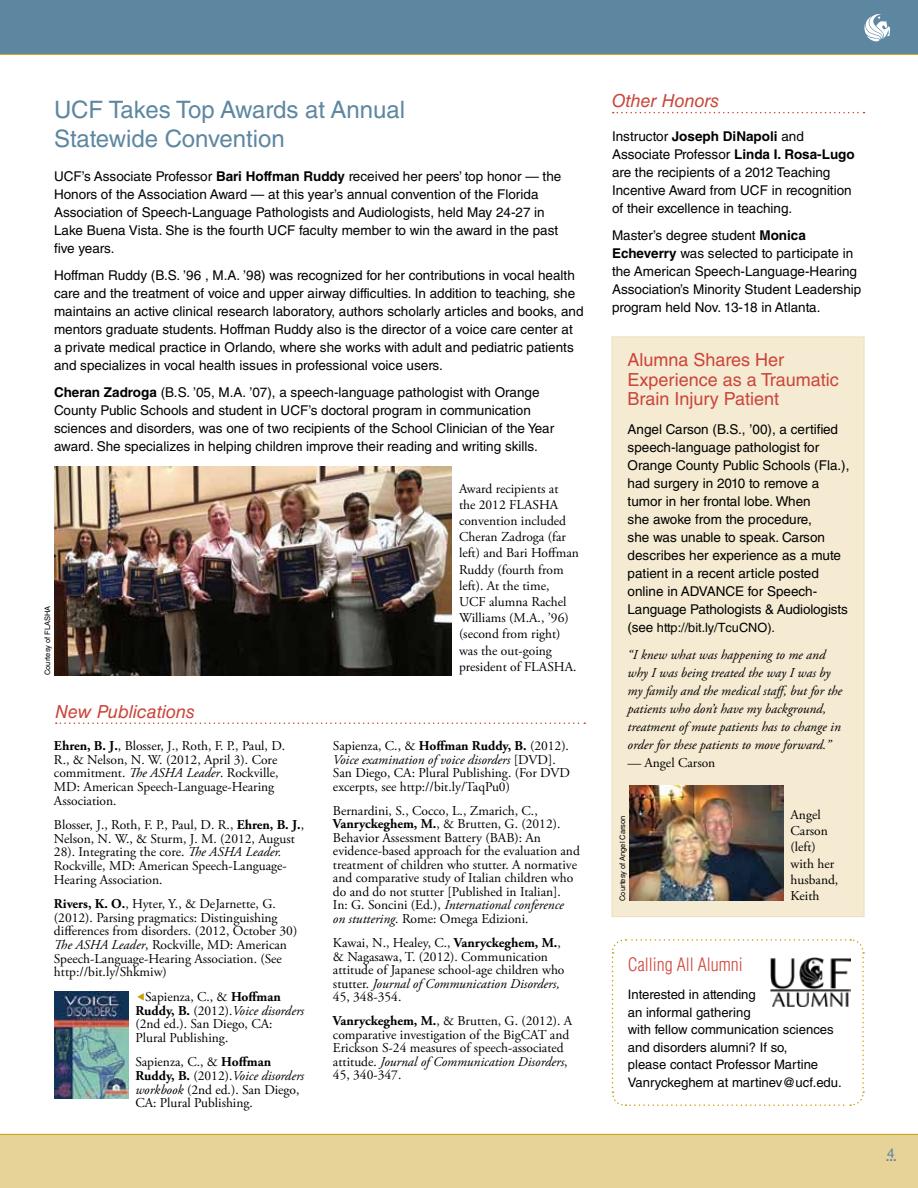
<style>
.page{position:relative;width:918px;height:1188px;background:#fff}
.page>*{position:absolute;margin:0;border:0;box-sizing:border-box;transform-origin:0 0}
.t1{font:24px/28.8px "Helvetica LT Std";color:#5d87a1}
.t2{font:18px/19.5px "Helvetica LT Std";color:#cb4539}
.t3{font:italic 18px "Helvetica LT Std";color:#cb4539}
.t4{font:300 condensed 18px "Helvetica";color:#cb4539}
.t5{font:18px "Helvetica LT Std";color:#5d87a1}
.t6{font:13.5px/13.6px "Adobe Garamond Pro";color:#000}
.t7{font:13.5px/18px "Helvetica LT Std";color:#000}
.t8{font:italic 13.5px/18px "Adobe Garamond Pro";color:#000}
.t9{font:13.05px/17.4px "Helvetica LT Std";color:#000}
.t10{font:12.75px "Helvetica LT Std";color:#000}
.t11{font:7.5px "Helvetica LT Std";color:#000}
.s1{font-weight:700}
.s2{font-style:italic}
.s3{font-size:13.5px}
</style>
<div class="page">
<div style="left:0;top:1134px;width:918px;height:54px;background:#e7d298"></div>
<div style="left:0;top:0;width:918px;height:54px;background:#5d87a1"></div>
<hr style="left:0;top:1134px;width:918px;height:1px;background:#c4a006">
<hr style="left:0;top:54px;width:918px;height:1px;background:#c4a006">
<svg style="left:864px;top:14px;width:26px;height:27px"></svg>
<div style="left:612px;top:337px;width:252px;height:580px;background:#f5ead2;border:1px solid #efe0ba"></div>
<img style="left:629px;top:785px;width:155px;height:116px">
<img style="left:54px;top:466px;width:398px;height:209px">
<svg style="left:56px;top:722px;width:529px;height:2px"></svg>
<svg style="left:611px;top:939px;width:254px;height:167px"></svg>
<img style="left:771px;top:958px;width:80px;height:48px">
<svg style="left:613px;top:112px;width:252px;height:1px"></svg>
<img style="left:54px;top:992px;width:75px;height:106px">
<h1 class="t1" style="left:54px;top:95px;width:353px">UCF Takes Top Awards at Annual<br>Statewide Convention</h1>
<p class="t7" style="left:54px;top:167px;width:509px">UCF’s Associate Professor <span class="s1">Bari Hoffman Ruddy</span> received her peers’ top honor — the Honors of the Association Award — at this year’s annual convention of the Florida Association of Speech-Language Pathologists and Audiologists, held May 24-27 in Lake Buena Vista. She is the fourth UCF faculty member to win the award in the past five years.</p>
<p class="t7" style="left:54px;top:266px;width:531px">Hoffman Ruddy (B.S. ’96 , M.A. ’98) was recognized for her contributions in vocal health care and the treatment of voice and upper airway difficulties. In addition to teaching, she maintains an active clinical research laboratory, authors scholarly articles and books, and mentors graduate students. Hoffman Ruddy also is the director of a voice care center at a private medical practice in Orlando, where she works with adult and pediatric patients and specializes in vocal health issues in professional voice users.</p>
<p class="t7" style="left:54px;top:383px;width:502px"><span class="s1">Cheran Zadroga</span> (B.S. ’05, M.A. ’07), a speech-language pathologist with Orange County Public Schools and student in UCF’s doctoral program in communication sciences and disorders, was one of two recipients of the School Clinician of the Year award. She specializes in helping children improve their reading and writing skills.</p>
<p class="t6" style="left:459px;top:481px;width:121px;line-height:16.2px">Award recipients at<br>the 2012 FLASHA convention included<br>Cheran Zadroga (far left) and Bari Hoffman<br>Ruddy (fourth from left). At the time,<br>UCF alumna Rachel<br>Williams (M.A., ’96) (second from right) was the out-going president of FLASHA.</p>
<h2 class="t3" style="left:55px;top:701px;width:141px">New Publications</h2>
<p class="t6" style="left:54px;top:739px;width:233px"><span class="s1">Ehren, B. J.</span>, Blosser, J., Roth, F. P., Paul, D.<br>R., &amp; Nelson, N. W. (2012, April 3). Core commitment. <span class="s2">The ASHA Leader</span>. Rockville, MD: American Speech-Language-Hearing Association.</p>
<p class="t6" style="left:54px;top:819px;width:252px">Blosser, J., Roth, F. P., Paul, D. R., <span class="s1">Ehren, B. J.</span>, Nelson, N. W., &amp; Sturm, J. M. (2012, August 28). Integrating the core. <span class="s2">The ASHA Leader.<br></span>Rockville, MD: American Speech-Language-Hearing Association.</p>
<p class="t6" style="left:54px;top:898px;width:245px"><span class="s1">Rivers, K. O.</span>, Hyter, Y., &amp; DeJarnette, G. (2012). Parsing pragmatics: Distinguishing differences from disorders. (2012, October 30)<br><span class="s2">The ASHA Leader</span>, Rockville, MD: American Speech-Language-Hearing Association. (See http://bit.ly/Shkmiw)</p>
<p class="t6" style="left:135px;top:990px;width:170px;text-indent:10px">Sapienza, C., &amp; <span class="s1">Hoffman<br>Ruddy, B.</span> (2012).<span class="s2">Voice disorders </span>(2nd ed.). San Diego, CA:<br>Plural Publishing.</p>
<p class="t6" style="left:135px;top:1056px;width:170px">Sapienza, C., &amp; <span class="s1">Hoffman<br>Ruddy, B.</span> (2012).<span class="s2">Voice disorders workbook</span> (2nd ed.). San Diego,<br>CA: Plural Publishing.</p>
<p class="t11" style="left:43px;top:675px;width:71px;rotate:-90deg">Courtesy of FLASHA</p>
<p class="t6" style="left:333px;top:740px;width:239px">Sapienza, C., &amp; <span class="s1">Hoffman Ruddy, B.</span> (2012).<br><span class="s2">Voice examination of voice disorders</span> [DVD].<br>San Diego, CA: Plural Publishing. (For DVD excerpts, see http://bit.ly/TaqPu0)</p>
<p class="t6" style="left:333px;top:804px;width:248px">Bernardini, S., Cocco, L., Zmarich, C., <span class="s1">Vanryckeghem, M.</span>, &amp; Brutten, G. (2012).<br>Behavior Assessment Battery (BAB): An evidence-based approach for the evaluation and treatment of children who stutter. A normative and comparative study of Italian children who do and do not stutter [Published in Italian].<br>In: G. Soncini (Ed.), <span class="s2">International conference<br>on stuttering</span>. Rome: Omega Edizioni.</p>
<p class="t6" style="left:333px;top:937px;width:233px">Kawai, N., Healey, C., <span class="s1">Vanryckeghem, M.</span>, &amp; Nagasawa, T. (2012). Communication attitude of Japanese school-age children who stutter. <span class="s2">Journal of Communication Disorders, </span>45, 348-354.</p>
<p class="t6" style="left:333px;top:1015px;width:241px"><span class="s1">Vanryckeghem, M.</span>, &amp; Brutten, G. (2012). A comparative investigation of the BigCAT and Erickson S-24 measures of speech-associated attitude. <span class="s2">Journal of Communication Disorders</span>, 45, 340-347.</p>
<h2 class="t3" style="left:612px;top:91px;width:109px">Other Honors</h2>
<p class="t7" style="left:612px;top:128px;width:244px">Instructor <span class="s1">Joseph DiNapoli</span> and Associate Professor <span class="s1">Linda I. Rosa-Lugo </span>are the recipients of a 2012 Teaching Incentive Award from UCF in recognition of their excellence in teaching.</p>
<p class="t7" style="left:612px;top:227px;width:251px">Master’s degree student <span class="s1">Monica Echeverry</span> was selected to participate in the American Speech-Language-Hearing Association’s Minority Student Leadership program held Nov. 13-18 in Atlanta.</p>
<h2 class="t2" style="left:628px;top:350px;width:213px">Alumna Shares Her<br>Experience as a Traumatic<br>Brain Injury Patient</h2>
<p class="t7" style="left:628px;top:421px;width:223px">Angel Carson (B.S., ’00), a certified speech-language pathologist for Orange County Public Schools (Fla.), had surgery in 2010 to remove a tumor in her frontal lobe. When<br>she awoke from the procedure,<br>she was unable to speak. Carson describes her experience as a mute patient in a recent article posted online in ADVANCE for Speech-Language Pathologists &amp; Audiologists</p>
<p class="t10" style="left:628px;top:620px;width:149px"><span class="s3">(see</span> http://bit.ly/TcuCNO).</p>
<p class="t8" style="left:628px;top:646px;width:216px">“I knew what was happening to me and why I was being treated the way I was by my family and the medical staff, but for the patients who don’t have my background, treatment of mute patients has to change in order for these patients to move forward.”</p>
<p class="t6" style="left:628px;top:757px;width:89px"><span class="s2">—</span> Angel Carson</p>
<p class="t11" style="left:618px;top:901px;width:87px;rotate:-90deg">Courtesy of Angel Carson</p>
<p class="t6" style="left:791px;top:807px;width:49px;line-height:16.2px">Angel<br>Carson (left) with her husband,<br>Keith</p>
<h2 class="t4" style="left:628px;top:954px;width:116px">Calling All Alumni</h2>
<p class="t9" style="left:628px;top:986px;width:216px">Interested in attending<br>an informal gathering<br>with fellow communication sciences and disorders alumni? If so,<br>please contact Professor Martine<br>Vanryckeghem at martinev@ucf.edu.</p>
<h2 class="t5" style="left:885px;top:1144px;width:14px">...<sup>4</sup></h2>
</div>
